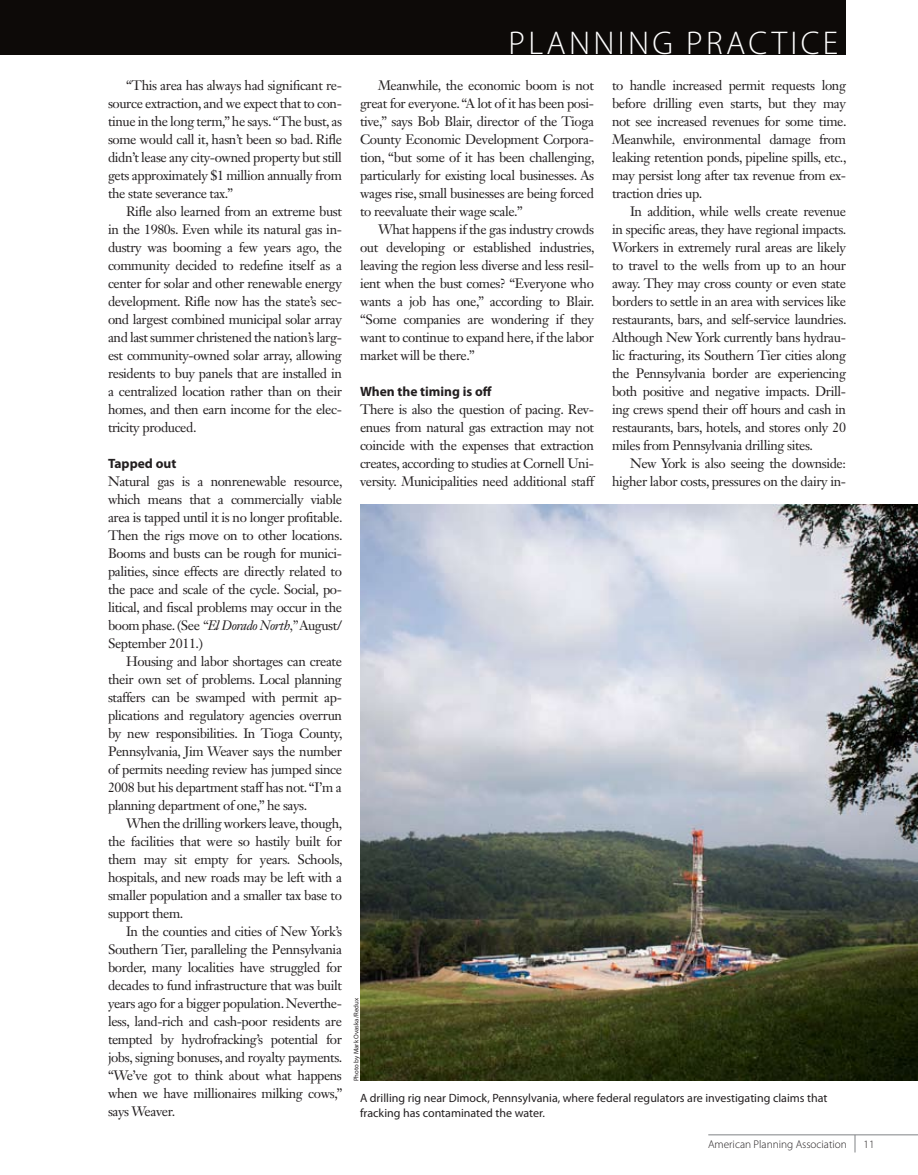
<style>
.page{position:relative;width:918px;height:1175px;background:#fff}
.page>*{position:absolute;margin:0;border:0;box-sizing:border-box;transform-origin:0 0}
.t1{font:300 33px "Myriad Pro";letter-spacing:.1em;color:#fff}
.t2{font:13.5px/18px "Janson Text LT Std";letter-spacing:-.03em;color:#231f20;text-align:justify}
.t3{font:700 13.5px "Myriad Pro";color:#231f20}
.t4{font:12px/15px "Myriad Pro";color:#231f20}
.t5{font:300 11.25px "Myriad Pro";color:#231f20}
.t6{font:6.75px "Myriad Pro";color:#231f20}
.s1{font-style:italic}
</style>
<div class="page">
<hr style="left:708px;top:1134px;width:210px;height:1px;background:#808285">
<svg style="left:855px;top:1134px;width:1px;height:18px"></svg>
<div style="left:0;top:0;width:846px;height:54px;background:#0d0a08"></div>
<img style="left:360px;top:504px;width:558px;height:576px">
<p class="t2" style="left:108px;top:76px;width:235px;text-indent:18px">“This area has always had significant re&shy;source extraction, and we expect that to con&shy;tinue in the long term,” he says. “The bust, as some would call it, hasn’t been so bad. Rifle didn’t lease any city-owned property but still gets approximately $1 million annually from the state severance tax.”</p>
<p class="t2" style="left:108px;top:202px;width:236px;text-indent:18px">Rifle also learned from an extreme bust in the 1980s. Even while its natural gas in&shy;dustry was booming a few years ago, the community decided to redefine itself as a center for solar and other renewable energy development. Rifle now has the state’s sec&shy;ond largest combined municipal solar array and last summer christened the nation’s larg&shy;est community-owned solar array, allowing residents to buy panels that are installed in a centralized location rather than on their homes, and then earn income for the elec&shy;tricity produced.</p>
<p class="t3" style="left:108px;top:456px;width:70px">Tapped out</p>
<p class="t2" style="left:108px;top:472px;width:236px">Natural gas is a nonrenewable resource, which means that a commercially viable area is tapped until it is no longer profitable.<br>Then the rigs move on to other locations.<br>Booms and busts can be rough for munici&shy;palities, since effects are directly related to the pace and scale of the cycle. Social, po&shy;litical, and fiscal problems may occur in the boom phase. (See <span class="s1">“El Dorado North,”</span>August/ September 2011.)</p>
<p class="t2" style="left:108px;top:652px;width:236px;text-indent:18px">Housing and labor shortages can create their own set of problems. Local planning staffers can be swamped with permit ap&shy;plications and regulatory agencies overrun by new responsibilities. In Tioga County, Pennsylvania, Jim Weaver says the number of permits needing review has jumped since 2008 but his department staff has not. “I’m a planning department of one,” he says.</p>
<p class="t2" style="left:108px;top:814px;width:236px;text-indent:18px">When the drilling workers leave, though, the facilities that were so hastily built for them may sit empty for years. Schools, hospitals, and new roads may be left with a smaller population and a smaller tax base to support them.</p>
<p class="t2" style="left:108px;top:922px;width:236px;text-indent:18px">In the counties and cities of New York’s Southern Tier, paralleling the Pennsylvania border, many localities have struggled for decades to fund infrastructure that was built years ago for a bigger population. Neverthe&shy;less, land-rich and cash-poor residents are tempted by hydrofracking’s potential for jobs, signing bonuses, and royalty payments. “We’ve got to think about what happens when we have millionaires milking cows,” says Weaver.</p>
<h1 class="t1" style="left:509px;top:25px;width:331px">PLANNING PRACTICE</h1>
<p class="t2" style="left:360px;top:76px;width:236px;text-indent:18px">Meanwhile, the economic boom is not great for everyone. “A lot of it has been posi&shy;tive,” says Bob Blair, director of the Tioga County Economic Development Corpora&shy;tion, “but some of it has been challenging, particularly for existing local businesses. As wages rise, small businesses are being forced to reevaluate their wage scale.”</p>
<p class="t2" style="left:360px;top:220px;width:236px;text-indent:18px">What happens if the gas industry crowds out developing or established industries, leaving the region less diverse and less resil&shy;ient when the bust comes? “Everyone who wants a job has one,” according to Blair. “Some companies are wondering if they want to continue to expand here, if the labor market will be there.”</p>
<p class="t3" style="left:360px;top:384px;width:133px">When the timing is off</p>
<p class="t2" style="left:360px;top:400px;width:236px">There is also the question of pacing. Rev&shy;enues from natural gas extraction may not coincide with the expenses that extraction creates, according to studies at Cornell Uni&shy;versity. Municipalities need additional staff</p>
<p class="t2" style="left:612px;top:76px;width:236px">to handle increased permit requests long before drilling even starts, but they may not see increased revenues for some time.<br>Meanwhile, environmental damage from leaking retention ponds, pipeline spills, etc., may persist long after tax revenue from ex&shy;traction dries up.</p>
<p class="t2" style="left:612px;top:202px;width:236px;text-indent:18px">In addition, while wells create revenue in specific areas, they have regional impacts.<br>Workers in extremely rural areas are likely to travel to the wells from up to an hour away. They may cross county or even state borders to settle in an area with services like restaurants, bars, and self-service laundries.<br>Although New York currently bans hydrau&shy;lic fracturing, its Southern Tier cities along the Pennsylvania border are experiencing both positive and negative impacts. Drill&shy;ing crews spend their off hours and cash in restaurants, bars, hotels, and stores only 20 miles from Pennsylvania drilling sites.</p>
<p class="t2" style="left:612px;top:454px;width:236px;text-align:right">New York is also seeing the downside: higher labor costs, pressures on the dairy in-</p>
<p class="t6" style="left:353px;top:1081px;width:84px;rotate:-90deg">Photo by Mark Ovaska/Redux</p>
<p class="t4" style="left:360px;top:1091px;width:469px">A drilling rig near Dimock, Pennsylvania, where federal regulators are investigating claims that fracking has contaminated the water.</p>
<p class="t5" style="left:708px;top:1138px;width:140px">American Planning Association</p>
<p class="t5" style="left:864px;top:1138px;width:12px">11</p>
</div>
